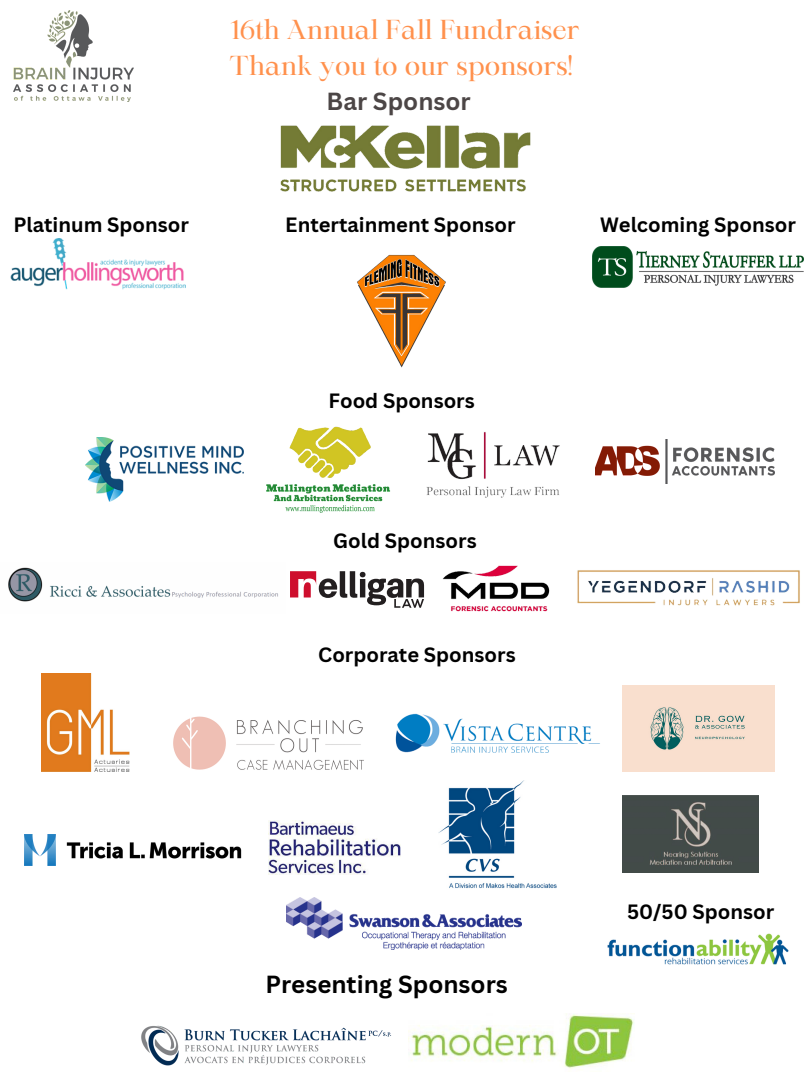
<style>
.page{position:relative;width:810px;height:1080px;background:#fff}
.page>*{position:absolute;margin:0;border:0;box-sizing:border-box;transform-origin:0 0}
.t1{font:26.25px "Maharlika";color:#ff914d}
.t2{font:700 24.06px "Canva Sans";color:#000}
.t3{font:700 24.06px "Canva Sans";color:#4c4646}
.t4{font:700 20.12px "Canva Sans";color:#000}
</style>
<div class="page">
<img style="left:13px;top:10px;width:120px;height:92px">
<img style="left:280px;top:125px;width:251px;height:67px">
<img style="left:592px;top:247px;width:212px;height:40px">
<img style="left:11px;top:239px;width:175px;height:50px">
<img style="left:357px;top:254px;width:89px;height:114px">
<img style="left:141px;top:1025px;width:250px;height:41px">
<img style="left:410px;top:1013px;width:224px;height:56px">
<img style="left:607px;top:934px;width:182px;height:31px">
<img style="left:267px;top:426px;width:123px;height:87px">
<img style="left:426px;top:432px;width:134px;height:66px">
<img style="left:595px;top:440px;width:180px;height:43px">
<img style="left:86px;top:438px;width:158px;height:63px">
<img style="left:8px;top:567px;width:270px;height:35px">
<svg style="left:290px;top:571px;width:134px;height:37px"></svg>
<img style="left:577px;top:570px;width:223px;height:36px">
<img style="left:443px;top:565px;width:107px;height:47px">
<img style="left:173px;top:716px;width:191px;height:54px">
<img style="left:269px;top:820px;width:131px;height:55px">
<img style="left:287px;top:898px;width:234px;height:51px">
<img style="left:622px;top:795px;width:136px;height:78px">
<img style="left:25px;top:834px;width:216px;height:31px">
<img style="left:622px;top:686px;width:152px;height:85px">
<img style="left:439px;top:781px;width:117px;height:108px">
<img style="left:395px;top:713px;width:205px;height:39px">
<img style="left:42px;top:674px;width:88px;height:98px">
<p class="t1" style="left:230px;top:19px;width:351px">16th Annual Fall Fundraiser</p>
<p class="t1" style="left:229px;top:55px;width:345px">Thank you to our sponsors!</p>
<p class="t3" style="left:327px;top:85px;width:146px">Bar Sponsor</p>
<p class="t4" style="left:13px;top:211px;width:177px">Platinum Sponsor</p>
<p class="t4" style="left:600px;top:211px;width:197px">Welcoming Sponsor</p>
<p class="t4" style="left:285px;top:211px;width:232px">Entertainment Sponsor</p>
<p class="t4" style="left:328px;top:387px;width:148px">Food Sponsors</p>
<p class="t4" style="left:333px;top:526px;width:145px">Gold Sponsors</p>
<p class="t4" style="left:318px;top:641px;width:199px">Corporate Sponsors</p>
<p class="t2" style="left:265px;top:968px;width:244px">Presenting Sponsors</p>
<p class="t4" style="left:627px;top:897px;width:149px">50/50 Sponsor</p>
</div>
